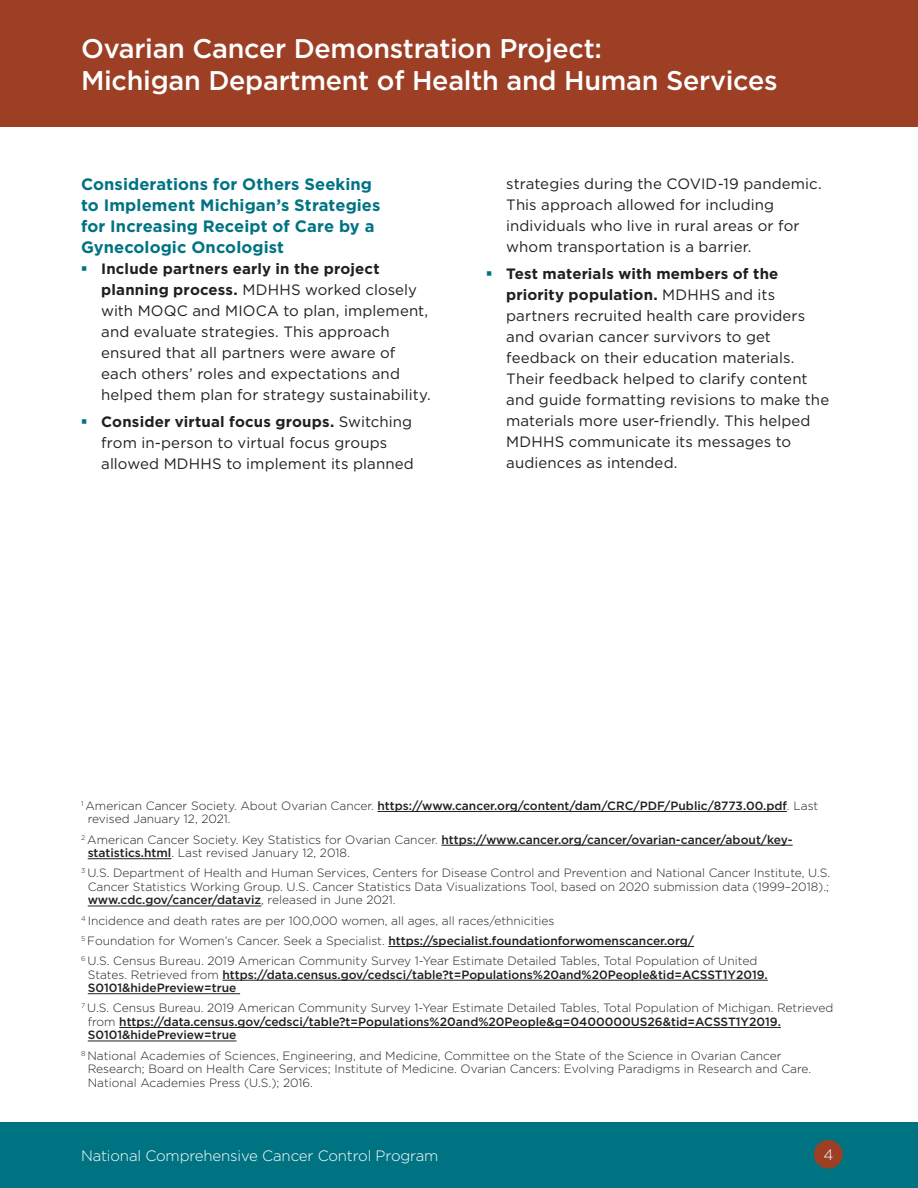
<style>
.page{position:relative;width:918px;height:1188px;background:#fff}
.page>*{position:absolute;margin:0;border:0;box-sizing:border-box;transform-origin:0 0}
.t1{font:500 27px/31.5px "Gotham";letter-spacing:-.01em;color:#fff}
.t2{font:700 16.5px/21px "Gotham";letter-spacing:.005em;color:#007383}
.t3{font:15px/21px "Gotham";letter-spacing:.005em;color:#231f20}
.t4{font:300 15px "Gotham";letter-spacing:-.01em;color:#fff}
.t5{font:300 12px/13.5px "Gotham";color:#231f20}
.t6{font:500 12px/13.5px "Gotham";color:#231f20}
.s1{font-weight:700}
.s2{font-weight:500}
.s3{font-weight:300}
</style>
<div class="page">
<div style="left:0;top:0;width:918px;height:127px;background:#9d3f25"></div>
<div style="left:0;top:1122px;width:918px;height:66px;background:#007383"></div>
<div style="left:814px;top:1140px;width:29px;height:29px;background:#9d3f25;border-radius:50%"></div>
<hr style="left:378px;top:811px;width:409px;height:1px;background:#231f20">
<hr style="left:441px;top:845px;width:352px;height:1px;background:#231f20">
<hr style="left:88px;top:858px;width:83px;height:1px;background:#231f20">
<hr style="left:88px;top:906px;width:173px;height:1px;background:#231f20">
<hr style="left:388px;top:946px;width:306px;height:1px;background:#231f20">
<hr style="left:222px;top:980px;width:546px;height:1px;background:#231f20">
<hr style="left:88px;top:993px;width:152px;height:1px;background:#231f20">
<hr style="left:119px;top:1027px;width:662px;height:1px;background:#231f20">
<hr style="left:88px;top:1041px;width:149px;height:1px;background:#231f20">
<h1 class="t1" style="left:81px;top:33px;width:698px">Ovarian Cancer Demonstration Project:<br>Michigan Department of Health and Human Services</h1>
<h3 class="t2" style="left:81px;top:173px;width:301px">Considerations for Others Seeking to Implement Michigan’s Strategies for Increasing Receipt of Care by a<br>Gynecologic Oncologist</h3>
<p class="t3" style="left:101px;top:258px;width:331px"><span class="s1">Include partners early in the project planning process.</span> MDHHS worked closely with MOQC and MIOCA to plan, implement, and evaluate strategies. This approach ensured that all partners were aware of each others’ roles and expectations and helped them plan for strategy sustainability.</p>
<p class="t3" style="left:101px;top:411px;width:314px"><span class="s1">Consider virtual focus groups.</span> Switching from in-person to virtual focus groups allowed MDHHS to implement its planned</p>
<p class="t3" style="left:506px;top:173px;width:317px">strategies during the COVID-19 pandemic.<br>This approach allowed for including individuals who live in rural areas or for whom transportation is a barrier.</p>
<p class="t3" style="left:506px;top:262px;width:325px"><span class="s1">Test materials with members of the priority population.</span> MDHHS and its partners recruited health care providers and ovarian cancer survivors to get feedback on their education materials.<br>Their feedback helped to clarify content and guide formatting revisions to make the materials more user-friendly. This helped MDHHS communicate its messages to audiences as intended.</p>
<p class="t5" style="left:88px;top:799px;width:732px;text-indent:-7px"><sup>1</sup> American Cancer Society. About Ovarian Cancer. <span class="s2">https://www.cancer.org/content/dam/CRC/PDF/Public/8773.00.pdf</span>. Last revised January 12, 2021.</p>
<p class="t5" style="left:88px;top:832px;width:706px;text-indent:-7px"><sup>2</sup> American Cancer Society. Key Statistics for Ovarian Cancer. <span class="s2">https://www.cancer.org/cancer/ovarian-cancer/about/key&shy;statistics.html</span>. Last revised January 12, 2018.</p>
<p class="t5" style="left:88px;top:866px;width:744px;text-align:justify;text-indent:-7px"><sup>3</sup> U.S. Department of Health and Human Services, Centers for Disease Control and Prevention and National Cancer Institute, U.S.<br>Cancer Statistics Working Group. U.S. Cancer Statistics Data Visualizations Tool, based on 2020 submission data (1999–2018).; <span class="s2">www.cdc.gov/cancer/dataviz</span>, released in June 2021.</p>
<p class="t5" style="left:81px;top:910px;width:678px;line-height:20.2px"><sup>4</sup> Incidence and death rates are per 100,000 women, all ages, all races/ethnicities<br><sup>5</sup> Foundation for Women’s Cancer. Seek a Specialist. <span class="s2">https://specialist.foundationforwomenscancer.org/<br></span><sup>6</sup> U.S. Census Bureau. 2019 American Community Survey 1-Year Estimate Detailed Tables, Total Population of United</p>
<p class="t6" style="left:88px;top:967px;width:682px"><span class="s3">States. Retrieved from</span> https://data.census.gov/cedsci/table?t=Populations%20and%20People&amp;tid=ACSST1Y2019.<br>S0101&amp;hidePreview=true</p>
<p class="t6" style="left:88px;top:1001px;width:747px;text-indent:-7px"><sup>7</sup> <span class="s3">U.S. Census Bureau. 2019 American Community Survey 1-Year Estimate Detailed Tables, Total Population of Michigan. Retrieved from</span> https://data.census.gov/cedsci/table?t=Populations%20and%20People&amp;g=0400000US26&amp;tid=ACSST1Y2019.<br>S0101&amp;hidePreview=true</p>
<p class="t5" style="left:88px;top:1048px;width:725px;text-indent:-7px"><sup>8</sup> National Academies of Sciences, Engineering, and Medicine, Committee on the State of the Science in Ovarian Cancer<br>Research; Board on Health Care Services; Institute of Medicine. Ovarian Cancers: Evolving Paradigms in Research and Care.<br>National Academies Press (U.S.); 2016.</p>
<p class="t4" style="left:81px;top:1147px;width:359px">National Comprehensive Cancer Control Program</p>
<p class="t4" style="left:823px;top:1145px;width:11px">4</p>
</div>
